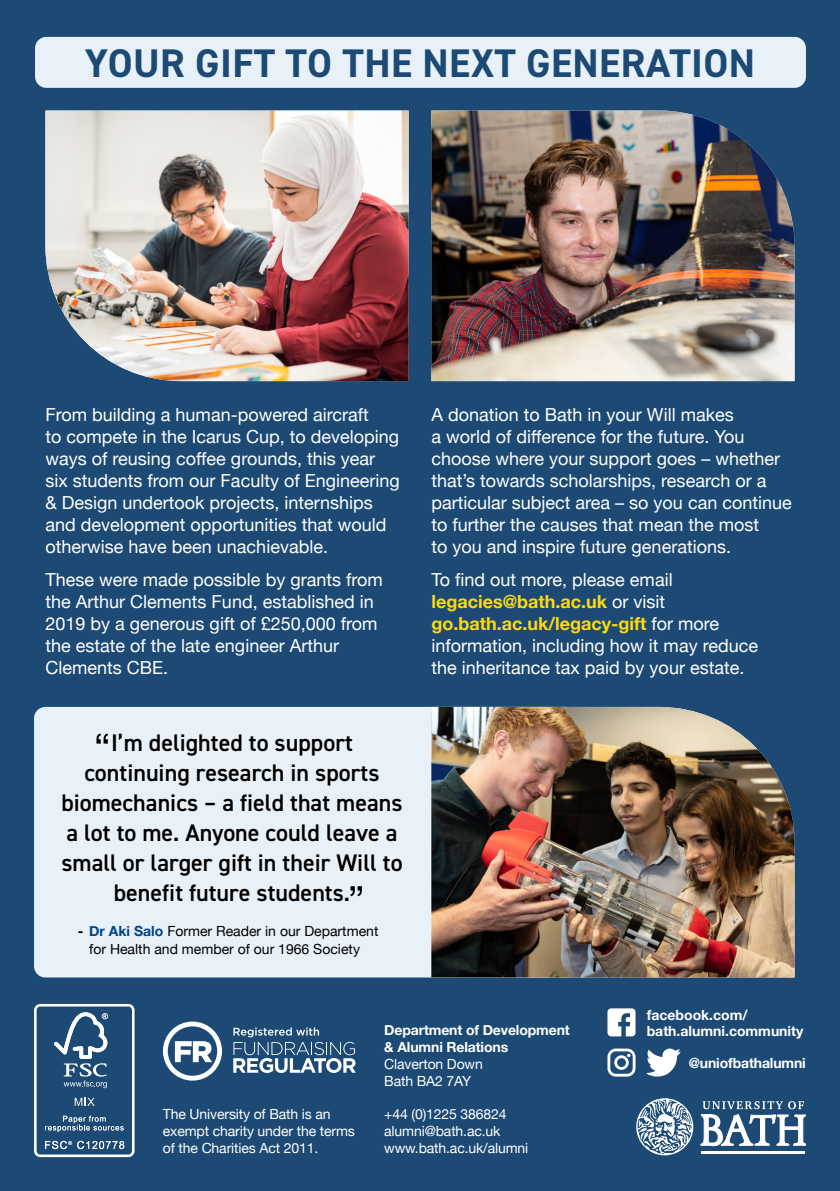
<style>
.page{position:relative;width:840px;height:1191px;background:#fff}
.page>*{position:absolute;margin:0;border:0;box-sizing:border-box;transform-origin:0 0}
.t1{font:700 40px "DIN2014";letter-spacing:.01em;color:#1c4a74}
.Quote__Small_Red{font:600 24px/30px "DIN2014";color:#000;text-align:center}
.Body_Copy_9pt{font:18px/22px "Helvetica Neue";color:#fff}
.t2{font:14px/16.8px "Helvetica Neue";letter-spacing:-.01em;color:#fff}
.Body_Copy_9pt-2{font:700 14px/16.8px "Helvetica Neue";letter-spacing:-.01em;color:#fff}
.t3{font:14px/18px "Helvetica Neue";color:#000;text-align:center}
.s1{font-weight:700}
.s2{font-weight:700;color:#004289}
.s3{font-weight:700;color:#ffda0f}
</style>
<div class="page">
<div style="left:0;top:0;width:839px;height:1191px;background:#1c4a74"></div>
<div style="left:34px;top:707px;width:542px;height:270px;background:#e9f1f8;border-radius:11px"></div>
<div style="left:35px;top:37px;width:770px;height:51px;background:#e9f1f8;border-radius:11px"></div>
<img style="left:431px;top:111px;width:363px;height:270px">
<img style="left:45px;top:111px;width:363px;height:270px">
<svg style="left:350px;top:886px;width:11px;height:10px"></svg>
<svg style="left:96px;top:733px;width:12px;height:10px"></svg>
<img style="left:431px;top:707px;width:363px;height:270px">
<div style="left:34px;top:1004px;width:100px;height:153px;border:3px solid #fff;border-radius:5px"></div>
<svg style="left:54px;top:1012px;width:54px;height:76px"></svg>
<svg style="left:75px;top:1097px;width:20px;height:8px"></svg>
<svg style="left:45px;top:1115px;width:79px;height:17px"></svg>
<svg style="left:45px;top:1140px;width:79px;height:9px"></svg>
<svg style="left:163px;top:1021px;width:59px;height:59px"></svg>
<svg style="left:233px;top:1027px;width:123px;height:46px"></svg>
<svg style="left:700px;top:1101px;width:105px;height:44px"></svg>
<hr style="left:701px;top:1151px;width:103px;height:2px;background:#fff">
<svg style="left:636px;top:1098px;width:57px;height:57px"></svg>
<svg style="left:607px;top:1008px;width:28px;height:28px"></svg>
<svg style="left:607px;top:1048px;width:28px;height:28px"></svg>
<svg style="left:646px;top:1048px;width:34px;height:28px"></svg>
<p class="t1" style="left:85px;top:36px;width:671px">YOUR GIFT TO THE NEXT GENERATION</p>
<p class="Body_Copy_9pt" style="left:45px;top:404px;width:356px">From building a human-powered aircraft<br>to compete in the Icarus Cup, to developing ways of reusing coffee grounds, this year six students from our Faculty of Engineering &amp; Design undertook projects, internships and development opportunities that would otherwise have been unachievable.</p>
<p class="Body_Copy_9pt" style="left:45px;top:570px;width:339px">These were made possible by grants from the Arthur Clements Fund, established in 2019 by a generous gift of £250,000 from the estate of the late engineer Arthur Clements CBE.</p>
<p class="Quote__Small_Red" style="left:61px;top:727px;width:342px">I’m delighted to support continuing research in sports biomechanics – a field that means a lot to me. Anyone could leave a small or larger gift in their Will to benefit future students.</p>
<p class="t3" style="left:78px;top:923px;width:302px"><span class="s1">‐</span> <span class="s2">Dr Aki Salo</span> Former Reader in our Department for Health and member of our 1966 Society</p>
<p class="Body_Copy_9pt" style="left:431px;top:404px;width:362px">A donation to Bath in your Will makes<br>a world of difference for the future. You choose where your support goes – whether that’s towards scholarships, research or a particular subject area – so you can continue to further the causes that mean the most<br>to you and inspire future generations.</p>
<p class="Body_Copy_9pt" style="left:431px;top:570px;width:328px">To find out more, please email <span class="s3">legacies@bath.ac.uk</span> or visit <span class="s3">go.bath.ac.uk/legacy-gift</span> for more information, including how it may reduce the inheritance tax paid by your estate.</p>
<p class="t2" style="left:163px;top:1106px;width:193px">The University of Bath is an exempt charity under the terms of the Charities Act 2011.</p>
<p class="Body_Copy_9pt-2" style="left:384px;top:1022px;width:187px">Department of Development &amp; Alumni Relations</p>
<p class="t2" style="left:384px;top:1056px;width:100px">Claverton Down</p>
<p class="t2" style="left:384px;top:1073px;width:88px">Bath BA2 7AY</p>
<p class="t2" style="left:384px;top:1106px;width:124px">+44 (0)1225 386824</p>
<p class="t2" style="left:384px;top:1123px;width:118px">alumni@bath.ac.uk</p>
<p class="t2" style="left:384px;top:1140px;width:145px">www.bath.ac.uk/alumni</p>
<p class="Body_Copy_9pt-2" style="left:646px;top:1007px;width:158px;line-height:16px">facebook.com/ bath.alumni.community</p>
<p class="Body_Copy_9pt-2" style="left:688px;top:1055px;width:118px">@uniofbathalumni</p>
</div>
